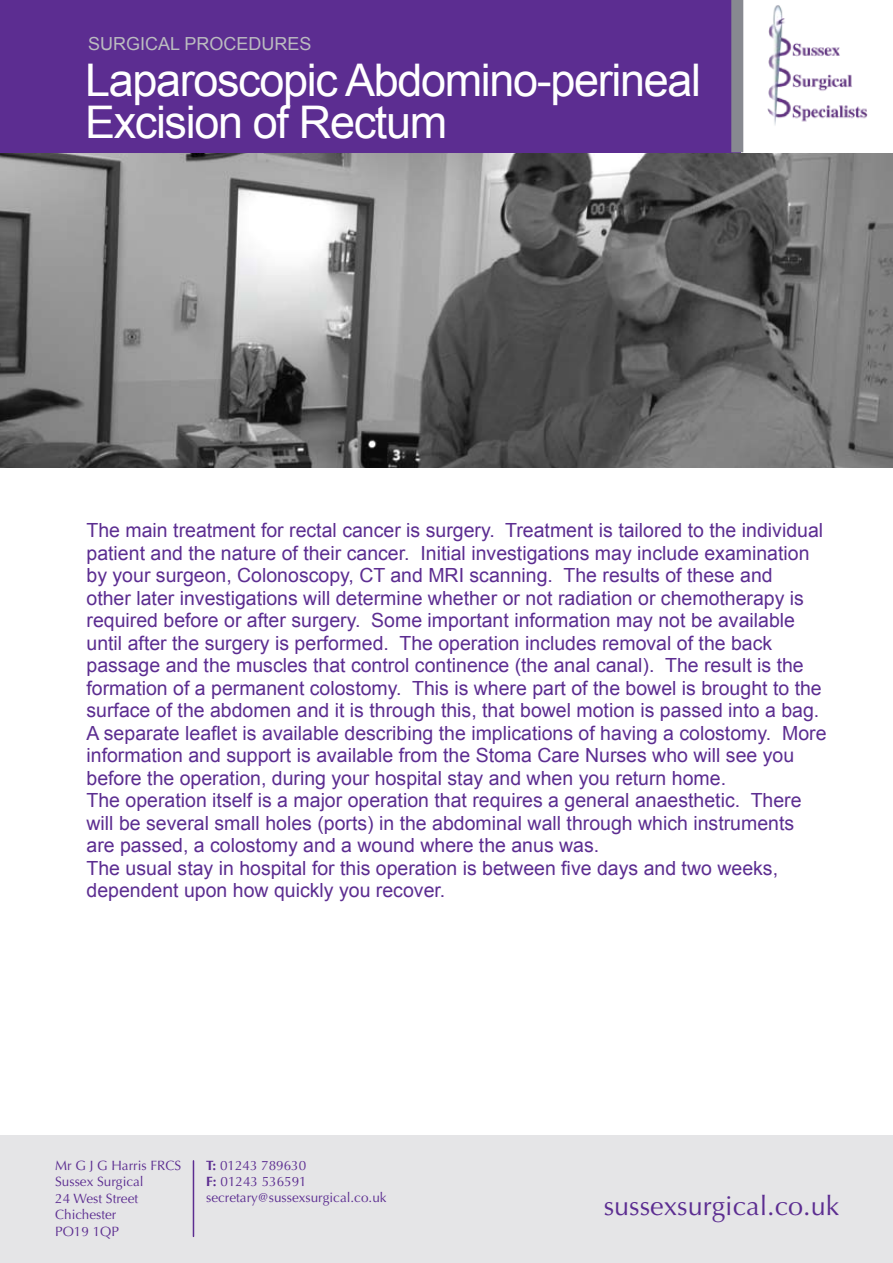
<style>
.page{position:relative;width:893px;height:1263px;background:#fff}
.page>*{position:absolute;margin:0;border:0;box-sizing:border-box;transform-origin:0 0}
.t1{font:45px/42px "Arial";letter-spacing:-.03em;color:#fff}
.t2{font:27px "Optima";color:#5c2d91}
.t3{font:19.5px/22.5px "Arial";color:#5c2d91}
.t4{font:18px "Arial";color:#bbbcc0}
.t5{font:13.5px/16.5px "Optima";color:#5c2d91}
.s1{font-weight:700}
</style>
<div class="page">
<img style="left:0;top:152px;width:893px;height:316px">
<div style="left:0;top:1135px;width:893px;height:128px;background:#e5e5e7"></div>
<hr style="left:193px;top:1161px;width:1px;height:75px;background:#5c2d91">
<div style="left:0;top:0;width:893px;height:152px;background:#5c2d91"></div>
<div style="left:741px;top:0;width:152px;height:152px;background:#fff"></div>
<img style="left:767px;top:5px;width:101px;height:120px">
<div style="left:731px;top:0;width:12px;height:152px;background:#878990"></div>
<p class="t4" style="left:88px;top:33px;width:225px">SURGICAL PROCEDURES</p>
<h1 class="t1" style="left:85px;top:59px;width:618px">Laparoscopic Abdomino-perineal<br>Excision of Rectum</h1>
<p class="t3" style="left:87px;top:519px;width:741px">The main treatment for rectal cancer is surgery. Treatment is tailored to the individual patient and the nature of their cancer. Initial investigations may include examination by your surgeon, Colonoscopy, CT and MRI scanning. The results of these and<br>other later investigations will determine whether or not radiation or chemotherapy is required before or after surgery. Some important information may not be available until after the surgery is performed. The operation includes removal of the back passage and the muscles that control continence (the anal canal). The result is the formation of a permanent colostomy. This is where part of the bowel is brought to the surface of the abdomen and it is through this, that bowel motion is passed into a bag.<br>A separate leaflet is available describing the implications of having a colostomy. More information and support is available from the Stoma Care Nurses who will see you before the operation, during your hospital stay and when you return home.<br>The operation itself is a major operation that requires a general anaesthetic. There will be several small holes (ports) in the abdominal wall through which instruments are passed, a colostomy and a wound where the anus was.<br>The usual stay in hospital for this operation is between five days and two weeks, dependent upon how quickly you recover.</p>
<p class="t5" style="left:55px;top:1157px;width:128px">Mr G J G Harris FRCS<br>Sussex Surgical<br>24 West Street<br>Chichester<br>PO19 1QP</p>
<p class="t5" style="left:206px;top:1157px;width:182px"><span class="s1">T:</span> 01243 789630<br><span class="s1">F:</span> 01243 536591 secretary@sussexsurgical.co.uk</p>
<h2 class="t2" style="left:604px;top:1190px;width:237px">sussexsurgical.co.uk</h2>
</div>
